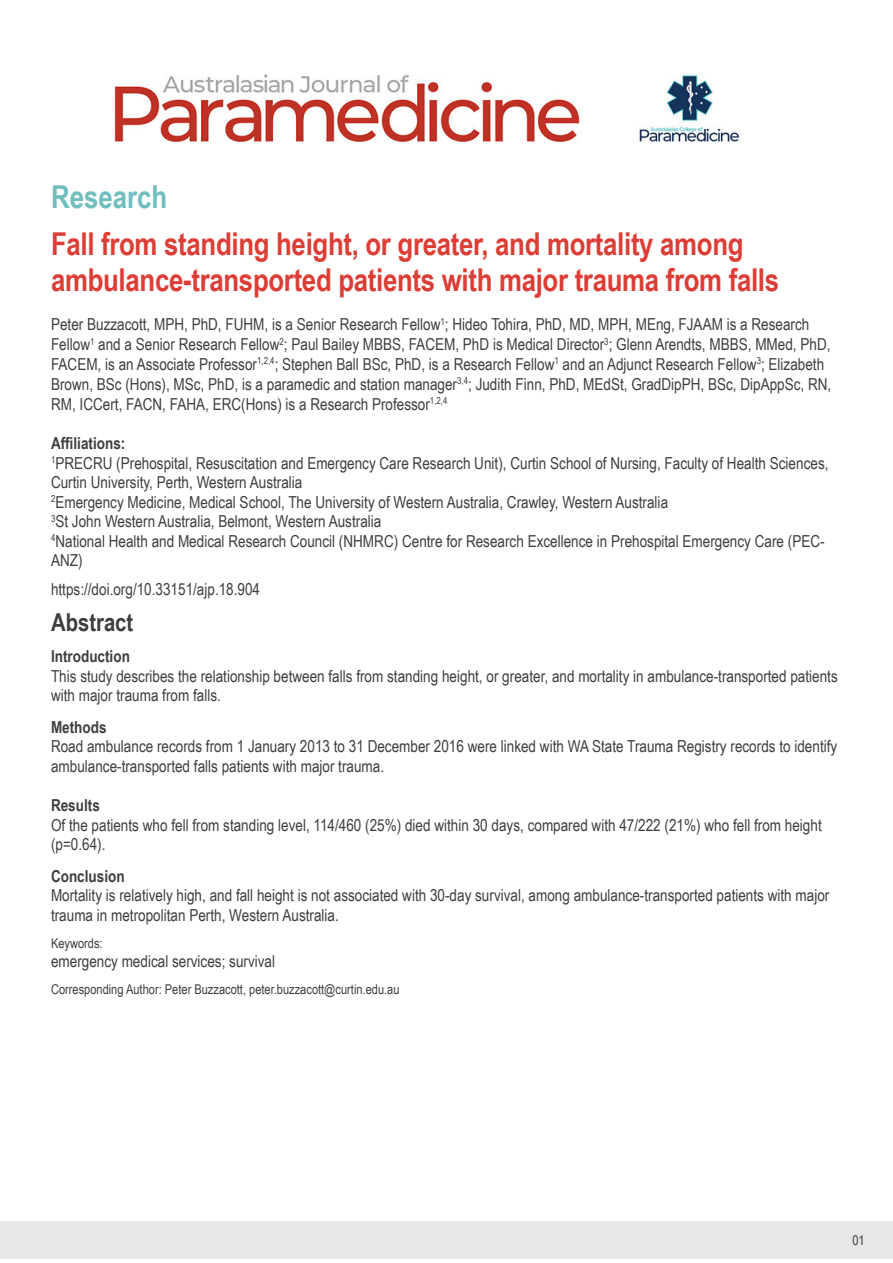
<style>
.page{position:relative;width:893px;height:1263px;background:#fff}
.page>*{position:absolute;margin:0;border:0;box-sizing:border-box;transform-origin:0 0}
.t1{font:700 31.5px/36px "Arial Narrow";letter-spacing:-.01em;color:#dc3e36}
.t2{font:700 31.5px "Arial Narrow";color:#70bebe}
.t3{font:700 24.75px "Arial Narrow";color:#3e3e3f}
.t4{font:16.5px/19.5px "Arial Narrow";color:#3e3e3f}
.t5{font:700 16.5px "Arial Narrow";color:#3e3e3f}
.t6{font:13.5px "Arial Narrow";color:#3e3e3f}
</style>
<div class="page">
<div style="left:0;top:1221px;width:893px;height:38px;background:#e6e7e9"></div>
<img style="left:114px;top:74px;width:626px;height:68px">
<p class="t2" style="left:51px;top:173px;width:118px">Research</p>
<p class="t1" style="left:51px;top:224px;width:730px">Fall from standing height, or greater, and mortality among ambulance-transported patients with major trauma from falls</p>
<p class="t4" style="left:51px;top:314px;width:782px">Peter Buzzacott, MPH, PhD, FUHM, is a Senior Research Fellow<sup>1</sup>; Hideo Tohira, PhD, MD, MPH, MEng, FJAAM is a Research Fellow<sup>1</sup> and a Senior Research Fellow<sup>2</sup>; Paul Bailey MBBS, FACEM, PhD is Medical Director<sup>3</sup>; Glenn Arendts, MBBS, MMed, PhD, FACEM, is an Associate Professor<sup>1,2,4</sup>; Stephen Ball BSc, PhD, is a Research Fellow<sup>1</sup> and an Adjunct Research Fellow<sup>3</sup>; Elizabeth Brown, BSc (Hons), MSc, PhD, is a paramedic and station manager<sup>3,4</sup>; Judith Finn, PhD, MEdSt, GradDipPH, BSc, DipAppSc, RN, RM, ICCert, FACN, FAHA, ERC(Hons) is a Research Professor<sup>1,2,4</sup></p>
<p class="t5" style="left:51px;top:431px;width:76px">Affiliations:</p>
<p class="t4" style="left:51px;top:452px;width:779px"><sup>1</sup>PRECRU (Prehospital, Resuscitation and Emergency Care Research Unit), Curtin School of Nursing, Faculty of Health Sciences,<br>Curtin University, Perth, Western Australia</p>
<p class="t4" style="left:51px;top:491px;width:619px"><sup>2</sup>Emergency Medicine, Medical School, The University of Western Australia, Crawley, Western Australia</p>
<p class="t4" style="left:51px;top:511px;width:332px"><sup>3</sup>St John Western Australia, Belmont, Western Australia</p>
<p class="t4" style="left:51px;top:530px;width:775px"><sup>4</sup>National Health and Medical Research Council (NHMRC) Centre for Research Excellence in Prehospital Emergency Care (PEC-<br>ANZ)</p>
<p class="t4" style="left:51px;top:579px;width:211px">https://doi.org/10.33151/ajp.18.904</p>
<p class="t3" style="left:51px;top:603px;width:84px">Abstract</p>
<p class="t5" style="left:51px;top:644px;width:80px">Introduction</p>
<p class="t4" style="left:51px;top:666px;width:788px">This study describes the relationship between falls from standing height, or greater, and mortality in ambulance-transported patients with major trauma from falls.</p>
<p class="t5" style="left:51px;top:715px;width:57px">Methods</p>
<p class="t4" style="left:51px;top:736px;width:788px">Road ambulance records from 1 January 2013 to 31 December 2016 were linked with WA State Trauma Registry records to identify ambulance-transported falls patients with major trauma.</p>
<p class="t5" style="left:51px;top:793px;width:50px">Results</p>
<p class="t4" style="left:51px;top:814px;width:772px">Of the patients who fell from standing level, 114/460 (25%) died within 30 days, compared with 47/222 (21%) who fell from height (p=0.64).</p>
<p class="t5" style="left:51px;top:863px;width:75px">Conclusion</p>
<p class="t4" style="left:51px;top:885px;width:780px">Mortality is relatively high, and fall height is not associated with 30-day survival, among ambulance-transported patients with major trauma in metropolitan Perth, Western Australia.</p>
<p class="t6" style="left:51px;top:933px;width:53px">Keywords:</p>
<p class="t4" style="left:51px;top:951px;width:226px">emergency medical services; survival</p>
<p class="t6" style="left:51px;top:980px;width:350px">Corresponding Author: Peter Buzzacott, peter.buzzacott@curtin.edu.au</p>
<p class="t6" style="left:852px;top:1230px;width:14px">01</p>
</div>
